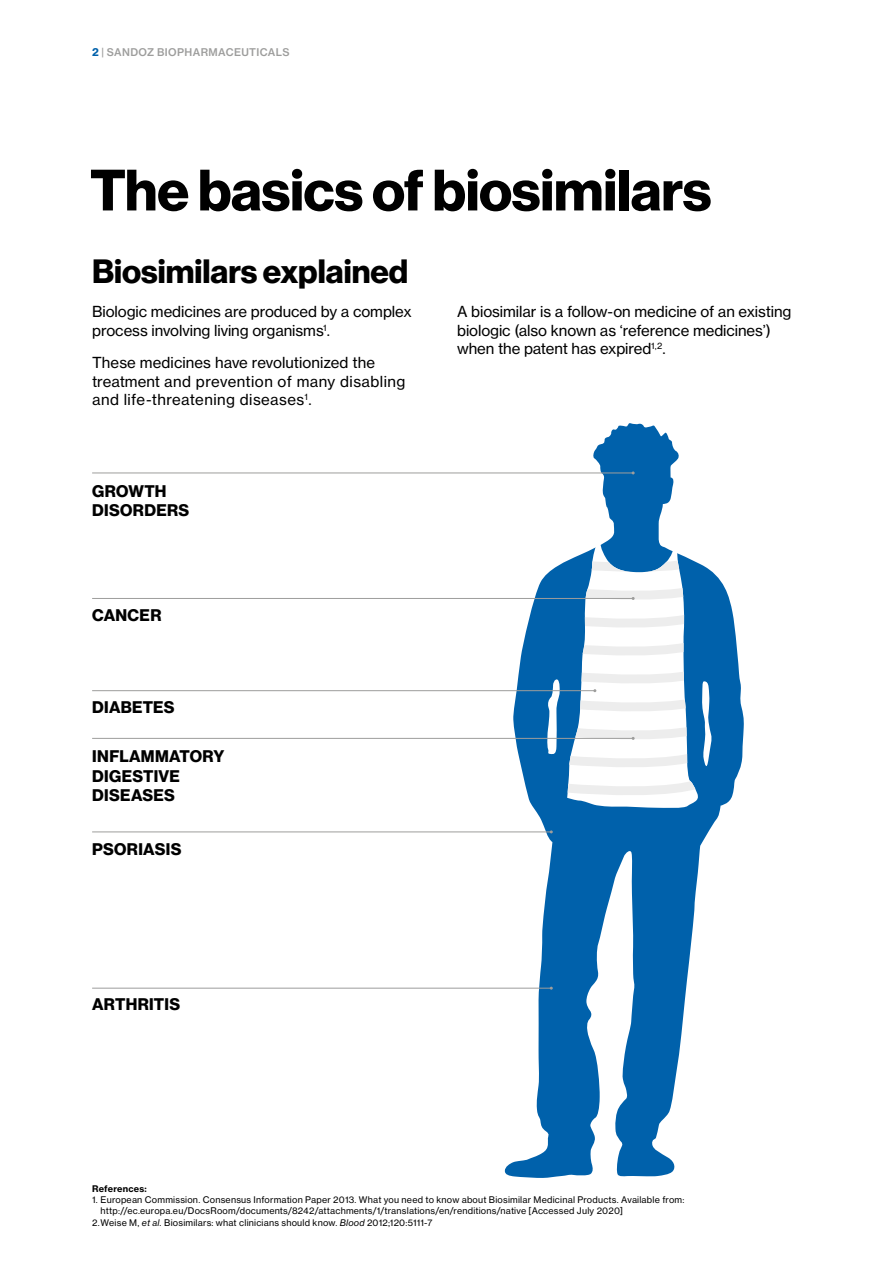
<style>
.page{position:relative;width:893px;height:1263px;background:#fff}
.page>*{position:absolute;margin:0;border:0;box-sizing:border-box;transform-origin:0 0}
.t1{font:700 57px "Volta Modern Display 75";letter-spacing:-.005em;color:#000}
.t2{font:700 33px "Volta Modern Display 75";color:#000}
.t3{font:700 16.5px/19.5px "Volta Modern Display 75";letter-spacing:.02em;color:#000}
.t4{font:15px/18.8px "Volta Modern Text 55 Roman";letter-spacing:-.005em;color:#000}
.t5{font:500 10.5px "Volta Modern Text 65";letter-spacing:.035em;color:#9d9d9c}
.t6{font:9px "Volta Modern Text 55 Roman";letter-spacing:.02em;color:#000}
.t7{font:700 9px "Volta Modern Text 75";letter-spacing:.025em;color:#000}
.s1{font-family:"Volta Modern Text 75";font-weight:700;color:#0061ab}
.s2{font-family:"Volta Modern Text 56";font-style:italic}
</style>
<div class="page">
<svg style="left:505px;top:423px;width:239px;height:755px"></svg>
<hr style="left:92px;top:473px;width:541px;height:1px;background:#9d9d9c">
<hr style="left:92px;top:598px;width:541px;height:1px;background:#9d9d9c">
<hr style="left:92px;top:690px;width:503px;height:1px;background:#9d9d9c">
<hr style="left:92px;top:738px;width:541px;height:1px;background:#9d9d9c">
<svg style="left:567px;top:543px;width:134px;height:266px"></svg>
<hr style="left:92px;top:831px;width:459px;height:1px;background:#9d9d9c">
<hr style="left:92px;top:988px;width:459px;height:1px;background:#9d9d9c">
<p class="t5" style="left:92px;top:46px;width:199px"><span class="s1">2</span> | SANDOZ BIOPHARMACEUTICALS</p>
<h1 class="t1" style="left:90px;top:157px;width:623px">The basics of biosimilars</h1>
<h2 class="t2" style="left:92px;top:252px;width:318px">Biosimilars explained</h2>
<h3 class="t4" style="left:92px;top:302px;width:321px">Biologic medicines are produced by a complex process involving living organisms<sup>1</sup>.</h3>
<h3 class="t4" style="left:92px;top:353px;width:315px">These medicines have revolutionized the treatment and prevention of many disabling and life-threatening diseases<sup>1</sup>.</h3>
<h3 class="t3" style="left:92px;top:482px;width:99px">GROWTH<br>DISORDERS</h3>
<h3 class="t3" style="left:92px;top:606px;width:71px">CANCER</h3>
<h3 class="t3" style="left:92px;top:697px;width:84px">DIABETES</h3>
<h3 class="t3" style="left:92px;top:747px;width:134px">INFLAMMATORY<br>DIGESTIVE<br>DISEASES</h3>
<h3 class="t3" style="left:92px;top:839px;width:91px">PSORIASIS</h3>
<h3 class="t4" style="left:457px;top:302px;width:336px">A biosimilar is a follow-on medicine of an existing biologic (also known as ‘reference medicines’) when the patent has expired<sup>1,2</sup>.</h3>
<h3 class="t3" style="left:92px;top:995px;width:89px">ARTHRITIS</h3>
<p class="t7" style="left:92px;top:1183px;width:56px">References:</p>
<p class="t6" style="left:92px;top:1194px;width:594px">1. European Commission. Consensus Information Paper 2013. What you need to know about Biosimilar Medicinal Products. Available from:</p>
<p class="t6" style="left:101px;top:1206px;width:524px">http://ec.europa.eu/DocsRoom/documents/8242/attachments/1/translations/en/renditions/native [Accessed July 2020]</p>
<p class="t6" style="left:92px;top:1217px;width:342px">2.Weise M, <span class="s2">et al.</span> Biosimilars: what clinicians should know. <span class="s2">Blood</span> 2012;120:5111-7</p>
</div>
